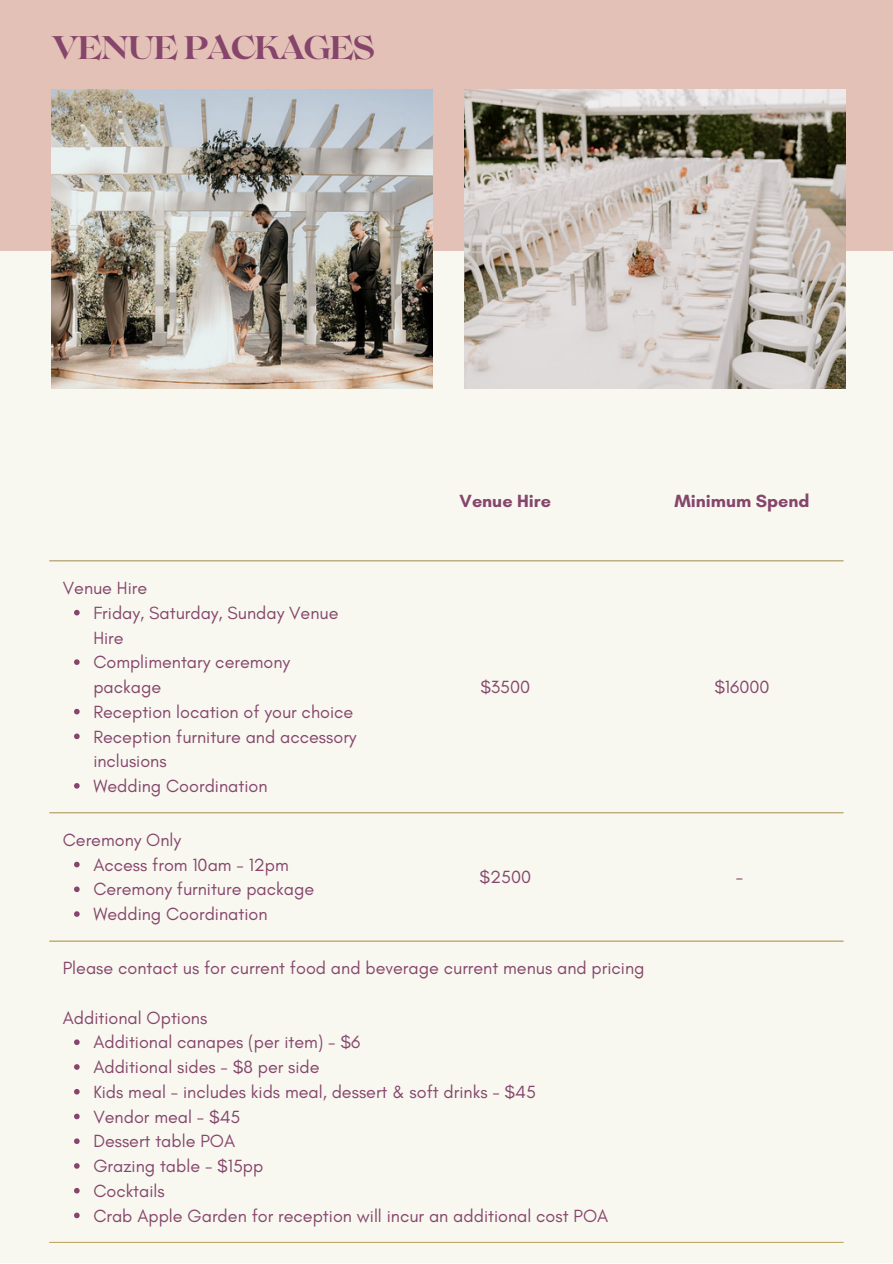
<style>
.page{position:relative;width:893px;height:1264px;background:#fff}
.page>*{position:absolute;margin:0;border:0;box-sizing:border-box;transform-origin:0 0}
.t1{font:700 32.7px "Lovelace";letter-spacing:-.07em;color:#86466b}
.t2{font:18px/24.8px "Glacial Indifference";color:#86466b}
.t3{font:700 18px "Glacial Indifference";color:#86466b}
</style>
<div class="page">
<div style="left:0;top:0;width:892px;height:1262px;background:#f8f8f1"></div>
<div style="left:0;top:0;width:892px;height:251px;background:#e3c1b7"></div>
<img style="left:51px;top:89px;width:381px;height:299px">
<img style="left:464px;top:89px;width:381px;height:299px">
<svg style="left:49px;top:561px;width:794px;height:658px"></svg>
<svg style="left:74px;top:610px;width:6px;height:5px"></svg>
<svg style="left:74px;top:659px;width:6px;height:6px"></svg>
<svg style="left:74px;top:708px;width:6px;height:6px"></svg>
<svg style="left:74px;top:733px;width:6px;height:6px"></svg>
<svg style="left:74px;top:783px;width:6px;height:5px"></svg>
<svg style="left:74px;top:861px;width:6px;height:6px"></svg>
<svg style="left:74px;top:886px;width:6px;height:6px"></svg>
<svg style="left:74px;top:911px;width:6px;height:5px"></svg>
<svg style="left:74px;top:1039px;width:6px;height:6px"></svg>
<svg style="left:74px;top:1064px;width:6px;height:5px"></svg>
<svg style="left:74px;top:1088px;width:6px;height:6px"></svg>
<svg style="left:74px;top:1113px;width:6px;height:6px"></svg>
<svg style="left:74px;top:1138px;width:6px;height:5px"></svg>
<svg style="left:74px;top:1163px;width:6px;height:5px"></svg>
<svg style="left:74px;top:1187px;width:6px;height:6px"></svg>
<svg style="left:74px;top:1212px;width:6px;height:6px"></svg>
<hr style="left:49px;top:560px;width:794px;height:1px;background:#c2aa69">
<hr style="left:49px;top:812px;width:794px;height:1px;background:#c2aa69">
<hr style="left:49px;top:940px;width:794px;height:1px;background:#c2aa69">
<hr style="left:49px;top:1241px;width:794px;height:1px;background:#c2aa69">
<p class="t1" style="left:51px;top:36px;width:325px">VENUE PACKAGES</p>
<p class="t2" style="left:63px;top:575px;width:86px">Venue Hire</p>
<p class="t2" style="left:93px;top:600px;width:247px">Friday, Saturday, Sunday Venue<br>Hire</p>
<p class="t2" style="left:93px;top:649px;width:198px">Complimentary ceremony package</p>
<p class="t2" style="left:93px;top:699px;width:261px">Reception location of your choice</p>
<p class="t2" style="left:93px;top:724px;width:265px">Reception furniture and accessory inclusions</p>
<p class="t2" style="left:93px;top:773px;width:176px">Wedding Coordination</p>
<p class="t2" style="left:63px;top:827px;width:120px">Ceremony Only</p>
<p class="t2" style="left:93px;top:852px;width:197px">Access from 10am - 12pm</p>
<p class="t2" style="left:93px;top:876px;width:222px">Ceremony furniture package</p>
<p class="t2" style="left:93px;top:901px;width:176px">Wedding Coordination</p>
<p class="t3" style="left:459px;top:490px;width:93px">Venue Hire</p>
<p class="t3" style="left:674px;top:490px;width:137px">Minimum Spend</p>
<p class="t2" style="left:480px;top:674px;width:51px">$3500</p>
<p class="t2" style="left:714px;top:674px;width:57px">$16000</p>
<p class="t2" style="left:479px;top:864px;width:53px">$2500</p>
<p class="t2" style="left:735px;top:864px;width:9px">-</p>
<p class="t2" style="left:63px;top:955px;width:583px">Please contact us for current food and beverage current menus and pricing</p>
<p class="t2" style="left:63px;top:1005px;width:146px">Additional Options</p>
<p class="t2" style="left:93px;top:1029px;width:268px">Additional canapes (per item) - $6</p>
<p class="t2" style="left:93px;top:1054px;width:228px">Additional sides - $8 per side</p>
<p class="t2" style="left:93px;top:1079px;width:444px">Kids meal - includes kids meal, dessert &amp; soft drinks - $45</p>
<p class="t2" style="left:93px;top:1103px;width:149px">Vendor meal - $45</p>
<p class="t2" style="left:93px;top:1128px;width:143px">Dessert table POA</p>
<p class="t2" style="left:93px;top:1153px;width:172px">Grazing table - $15pp</p>
<p class="t2" style="left:93px;top:1178px;width:73px">Cocktails</p>
<p class="t2" style="left:93px;top:1202px;width:516px">Crab Apple Garden for reception will incur an additional cost POA</p>
</div>
